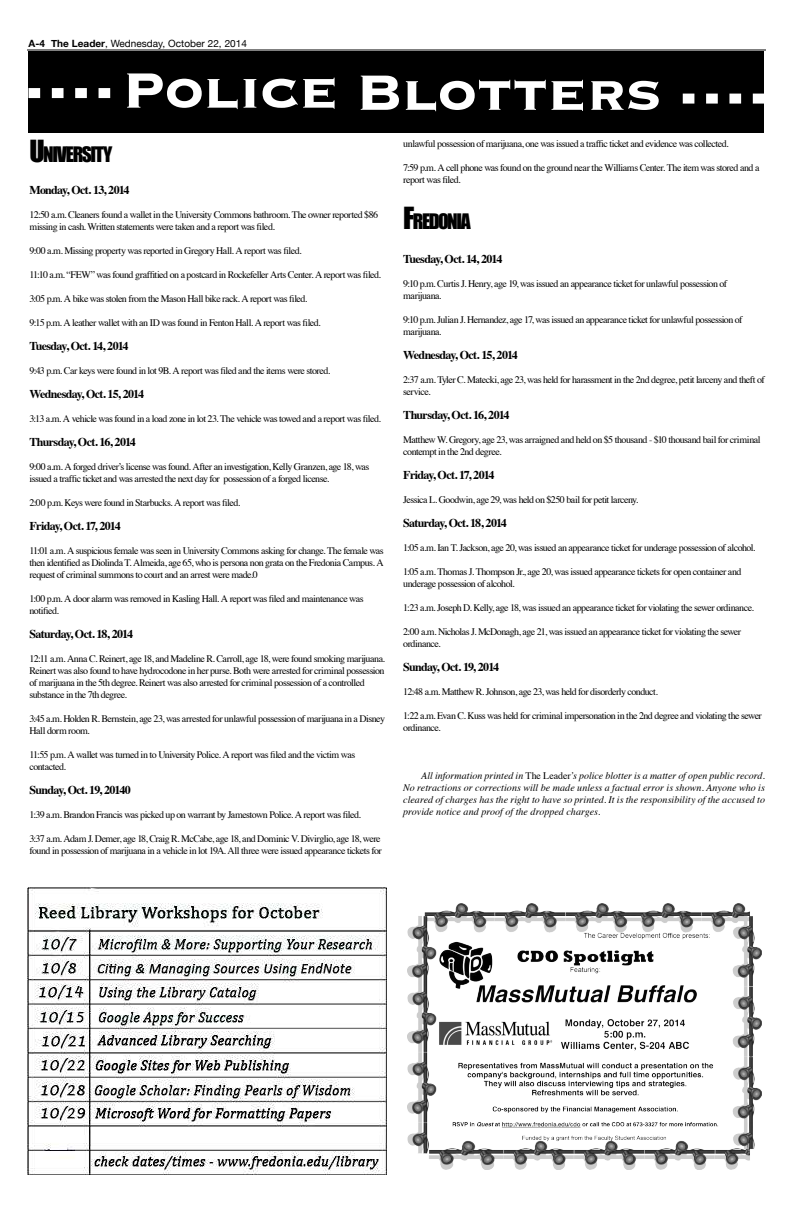
<style>
.page{position:relative;width:792px;height:1224px;background:#fff}
.page>*{position:absolute;margin:0;border:0;box-sizing:border-box;transform-origin:0 0}
.t1{font:700 65px "Copperplate";letter-spacing:-.01em;color:#fff}
.t2{font:19.6px "Impact";letter-spacing:-.075em;color:#000}
.t3{font:700 12px "Times";letter-spacing:-.055em;color:#000}
.t4{font:10px/12px "Times";letter-spacing:-.05em;color:#000}
.t5{font:italic 10px/12px "Times";letter-spacing:.005em;color:#000;text-align:justify}
.t6{font:10px "Helvetica Neue";color:#000}
.s1{font-weight:700}
.s2{font-size:28px}
.s3{font-style:normal}
</style>
<div class="page">
<hr style="left:27px;top:50px;width:739px;height:1px;background:#000">
<div style="left:28px;top:51px;width:736px;height:82px;background:#000"></div>
<svg style="left:28px;top:88px;width:82px;height:10px"></svg>
<svg style="left:683px;top:94px;width:81px;height:10px"></svg>
<img style="left:27px;top:887px;width:360px;height:288px">
<img style="left:407px;top:903px;width:355px;height:267px">
<p class="t6" style="left:28px;top:35px;width:220px"><span class="s1">A-4 The Leader</span>, Wednesday, October 22, 2014</p>
<h1 class="t1" style="left:122px;top:49px;width:542px">Police Blotters</h1>
<h2 class="t2" style="left:30px;top:139px;width:84px"><span class="s2">U</span>NIVERSITY</h2>
<p class="t3" style="left:30px;top:178px;width:102px">Monday, Oct. 13, 2014</p>
<p class="t4" style="left:30px;top:208px;width:350px">12:50 a.m. Cleaners found a wallet in the University Commons bathroom. The owner reported $86 missing in cash. Written statements were taken and a report was filed.</p>
<p class="t4" style="left:30px;top:244px;width:274px">9:00 a.m. Missing property was reported in Gregory Hall. A report was filed.</p>
<p class="t4" style="left:30px;top:268px;width:353px">11:10 a.m. “FEW” was found graffitied on a postcard in Rockefeller Arts Center. A report was filed.</p>
<p class="t4" style="left:30px;top:292px;width:279px">3:05 p.m. A bike was stolen from the Mason Hall bike rack. A report was filed.</p>
<p class="t4" style="left:30px;top:316px;width:293px">9:15 p.m. A leather wallet with an ID was found in Fenton Hall. A report was filed.</p>
<p class="t3" style="left:30px;top:334px;width:101px">Tuesday, Oct. 14, 2014</p>
<p class="t4" style="left:30px;top:364px;width:302px">9:43 p.m. Car keys were found in lot 9B. A report was filed and the items were stored.</p>
<p class="t3" style="left:30px;top:382px;width:116px">Wednesday, Oct. 15, 2014</p>
<p class="t4" style="left:30px;top:412px;width:353px">3:13 a.m. A vehicle was found in a load zone in lot 23. The vehicle was towed and a report was filed.</p>
<p class="t3" style="left:30px;top:430px;width:108px">Thursday, Oct. 16, 2014</p>
<p class="t4" style="left:30px;top:460px;width:341px">9:00 a.m. A forged driver’s license was found. After an investigation, Kelly Granzen, age 18, was issued a traffic ticket and was arrested the next day for possession of a forged license.</p>
<p class="t4" style="left:30px;top:496px;width:212px">2:00 p.m. Keys were found in Starbucks. A report was filed.</p>
<p class="t3" style="left:30px;top:514px;width:93px">Friday, Oct. 17, 2014</p>
<p class="t4" style="left:30px;top:544px;width:356px;text-align:justify">11:01 a.m. A suspicious female was seen in University Commons asking for change. The female was then identified as Diolinda T. Almeida, age 65, who is persona non grata on the Fredonia Campus. A request of criminal summons to court and an arrest were made.0</p>
<p class="t4" style="left:30px;top:592px;width:336px">1:00 p.m. A door alarm was removed in Kasling Hall. A report was filed and maintenance was notified.</p>
<p class="t3" style="left:30px;top:622px;width:105px">Saturday, Oct. 18, 2014</p>
<p class="t4" style="left:30px;top:652px;width:357px">12:11 a.m. Anna C. Reinert, age 18, and Madeline R. Carroll, age 18, were found smoking marijuana.<br>Reinert was also found to have hydrocodone in her purse. Both were arrested for criminal possession of marijuana in the 5th degree. Reinert was also arrested for criminal possession of a controlled substance in the 7th degree.</p>
<p class="t4" style="left:30px;top:712px;width:357px">3:45 a.m. Holden R. Bernstein, age 23, was arrested for unlawful possession of marijuana in a Disney<br>Hall dorm room.</p>
<p class="t4" style="left:30px;top:748px;width:327px">11:55 p.m. A wallet was turned in to University Police. A report was filed and the victim was contacted.</p>
<p class="t3" style="left:30px;top:778px;width:103px">Sunday, Oct. 19, 20140</p>
<p class="t4" style="left:30px;top:808px;width:333px">1:39 a.m. Brandon Francis was picked up on warrant by Jamestown Police. A report was filed.</p>
<p class="t4" style="left:30px;top:832px;width:354px">3:37 a.m. Adam J. Demer, age 18, Craig R. McCabe, age 18, and Dominic V. Divirglio, age 18, were found in possession of marijuana in a vehicle in lot 19A. All three were issued appearance tickets for</p>
<p class="t4" style="left:403px;top:137px;width:327px">unlawful possession of marijuana, one was issued a traffic ticket and evidence was collected.</p>
<p class="t4" style="left:403px;top:161px;width:358px">7:59 p.m. A cell phone was found on the ground near the Williams Center. The item was stored and a report was filed.</p>
<h2 class="t2" style="left:403px;top:206px;width:69px"><span class="s2">F</span>REDONIA</h2>
<p class="t3" style="left:403px;top:248px;width:101px">Tuesday, Oct. 14, 2014</p>
<p class="t4" style="left:403px;top:277px;width:326px">9:10 p.m. Curtis J. Henry, age 19, was issued an appearance ticket for unlawful possession of marijuana.</p>
<p class="t4" style="left:403px;top:313px;width:341px">9:10 p.m. Julian J. Hernandez, age 17, was issued an appearance ticket for unlawful possession of marijuana.</p>
<p class="t3" style="left:403px;top:344px;width:116px">Wednesday, Oct. 15, 2014</p>
<p class="t4" style="left:403px;top:373px;width:363px">2:37 a.m. Tyler C. Matecki, age 23, was held for harassment in the 2nd degree, petit larceny and theft of service.</p>
<p class="t3" style="left:403px;top:404px;width:108px">Thursday, Oct. 16, 2014</p>
<p class="t4" style="left:403px;top:433px;width:359px">Matthew W. Gregory, age 23, was arraigned and held on $5 thousand - $10 thousand bail for criminal contempt in the 2nd degree.</p>
<p class="t3" style="left:403px;top:464px;width:93px">Friday, Oct. 17, 2014</p>
<p class="t4" style="left:403px;top:493px;width:237px">Jessica L. Goodwin, age 29, was held on $250 bail for petit larceny.</p>
<p class="t3" style="left:403px;top:512px;width:105px">Saturday, Oct. 18, 2014</p>
<p class="t4" style="left:403px;top:541px;width:354px">1:05 a.m. Ian T. Jackson, age 20, was issued an appearance ticket for underage possession of alcohol.</p>
<p class="t4" style="left:403px;top:565px;width:340px">1:05 a.m. Thomas J. Thompson Jr., age 20, was issued appearance tickets for open container and underage possession of alcohol.</p>
<p class="t4" style="left:403px;top:601px;width:352px">1:23 a.m. Joseph D. Kelly, age 18, was issued an appearance ticket for violating the sewer ordinance.</p>
<p class="t4" style="left:403px;top:625px;width:339px">2:00 a.m. Nicholas J. McDonagh, age 21, was issued an appearance ticket for violating the sewer ordinance.</p>
<p class="t3" style="left:403px;top:656px;width:97px">Sunday, Oct. 19, 2014</p>
<p class="t4" style="left:403px;top:685px;width:256px">12:48 a.m. Matthew R. Johnson, age 23, was held for disorderly conduct.</p>
<p class="t4" style="left:403px;top:709px;width:360px">1:22 a.m. Evan C. Kuss was held for criminal impersonation in the 2nd degree and violating the sewer ordinance.</p>
<p class="t5" style="left:403px;top:769px;width:363px;text-indent:18px">All information printed in <span class="s3">The Leader</span>’s police blotter is a matter of open public record.<br>No retractions or corrections will be made unless a factual error is shown. Anyone who is cleared of charges has the right to have so printed. It is the responsibility of the accused to provide notice and proof of the dropped charges.</p>
</div>
